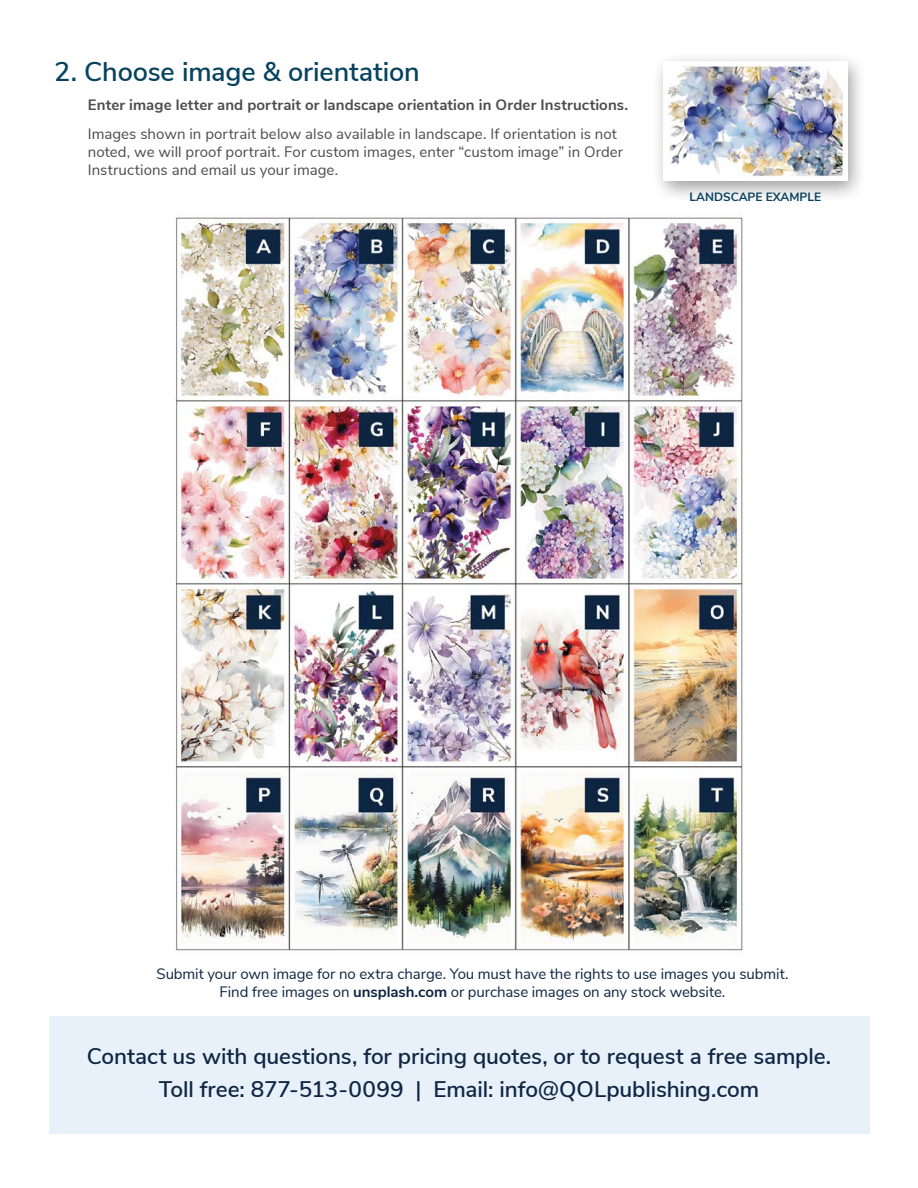
<style>
.page{position:relative;width:918px;height:1188px;background:#fff}
.page>*{position:absolute;margin:0;border:0;box-sizing:border-box;transform-origin:0 0}
.t1{font:600 27px "Nunito Sans";letter-spacing:-.005em;color:#07425e}
.t2{font:600 22.5px/32.4px "Nunito Sans";letter-spacing:-.005em;color:#0f2643;text-align:center}
.t3{font:15px/18px "Nunito Sans";letter-spacing:.005em;color:#4d4c4c}
.t4{font:15px/18px "Nunito Sans";letter-spacing:-.005em;color:#0f2643;text-align:center}
.t5{font:700 15px "Nunito Sans";letter-spacing:.01em;color:#4d4c4c}
.t6{font:700 12px "Nunito Sans";color:#07425e}
.s1{font-weight:700}
</style>
<div class="page">
<img style="left:176px;top:217px;width:567px;height:734px">
<div style="left:49px;top:1017px;width:820px;height:117px;background:#e8f0f9"></div>
<div style="left:651px;top:51px;width:216px;height:153px;background:#000;opacity:.4"></div>
<img style="left:664px;top:62px;width:183px;height:118px">
<h1 class="t1" style="left:54px;top:52px;width:367px">2. Choose image &amp; orientation</h1>
<p class="t5" style="left:88px;top:94px;width:542px">Enter image letter and portrait or landscape orientation in Order Instructions.</p>
<p class="t3" style="left:88px;top:124px;width:537px">Images shown in portrait below also available in landscape. If orientation is not noted, we will proof portrait. For custom images, enter “custom image” in Order<br>Instructions and email us your image.</p>
<p class="t6" style="left:690px;top:188px;width:133px">LANDSCAPE EXAMPLE</p>
<p class="t4" style="left:156px;top:964px;width:634px">Submit your own image for no extra charge. You must have the rights to use images you submit.<br>Find free images on <span class="s1">unsplash.com</span> or purchase images on any stock website.</p>
<h2 class="t2" style="left:87px;top:1039px;width:746px">Contact us with questions, for pricing quotes, or to request a free sample.<br>Toll free: 877-513-0099 | Email: info@QOLpublishing.com</h2>
</div>
